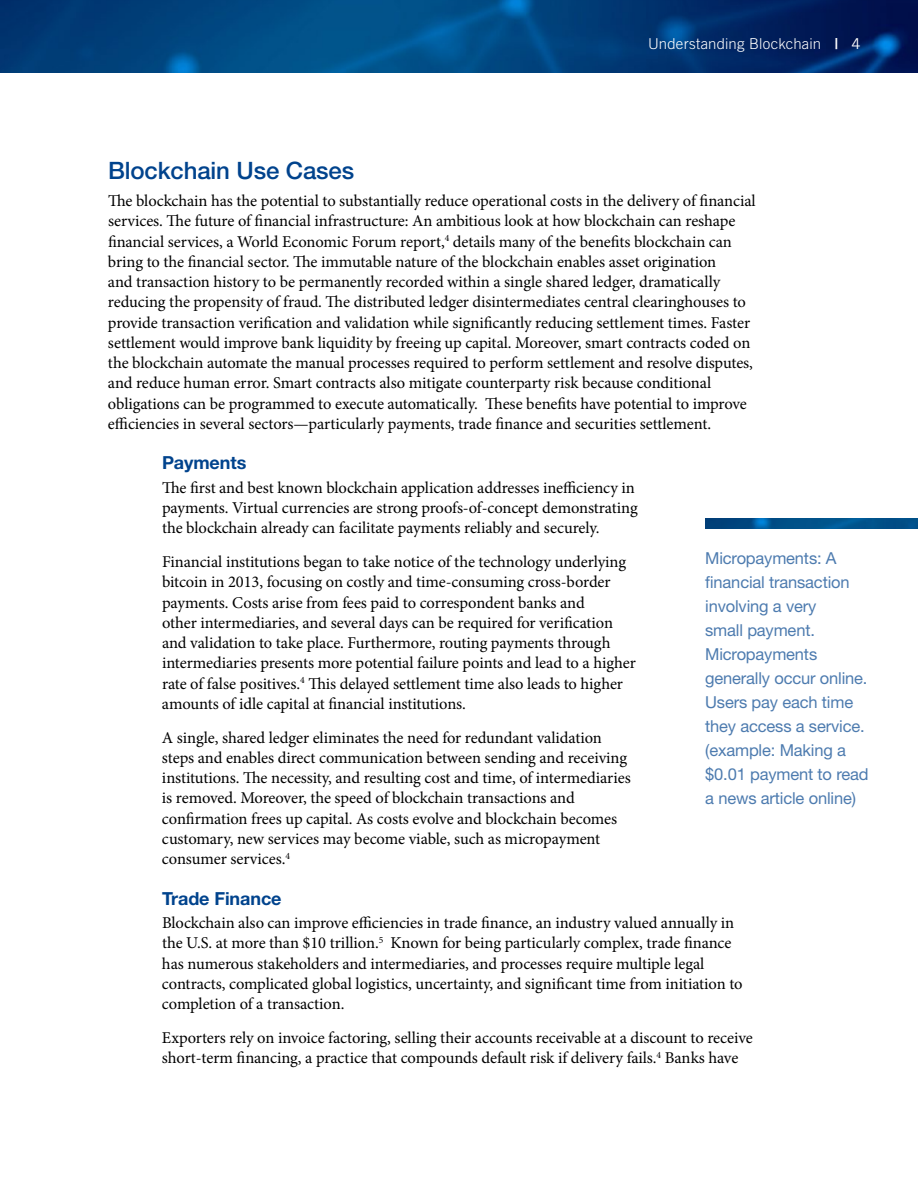
<style>
.page{position:relative;width:918px;height:1188px;background:#fff}
.page>*{position:absolute;margin:0;border:0;box-sizing:border-box;transform-origin:0 0}
.t1{font:500 24px "Helvetica Neue LT Std";letter-spacing:-.005em;color:#00438d}
.t2{font:700 18px "Helvetica Neue LT Std";letter-spacing:-.005em;color:#00438d}
.t3{font:16.5px/20.2px "Minion Pro";letter-spacing:-.005em;color:#000}
.t4{font:16.5px/24px "Helvetica Neue LT Std";letter-spacing:-.01em;color:#4d7baf}
.t5{font:300 15px "Trade Gothic LT Std";letter-spacing:.01em;color:#fff}
.s1{font-family:"Trade Gothic LT Std Bd 2";font-weight:400}
.s2{font-weight:400}
</style>
<div class="page">
<img style="left:0;top:0;width:918px;height:73px">
<img style="left:705px;top:518px;width:213px;height:10px">
<p class="t5" style="left:648px;top:35px;width:214px">Understanding Blockchain <span class="s1">|</span> <span class="s2">4</span></p>
<h1 class="t1" style="left:108px;top:156px;width:248px">Blockchain Use Cases</h1>
<p class="t3" style="left:108px;top:191px;width:649px">The blockchain has the potential to substantially reduce operational costs in the delivery of financial services. The future of financial infrastructure: An ambitious look at how blockchain can reshape financial services, a World Economic Forum report,<sup>4</sup> details many of the benefits blockchain can bring to the financial sector. The immutable nature of the blockchain enables asset origination<br>and transaction history to be permanently recorded within a single shared ledger, dramatically reducing the propensity of fraud. The distributed ledger disintermediates central clearinghouses to provide transaction verification and validation while significantly reducing settlement times. Faster settlement would improve bank liquidity by freeing up capital. Moreover, smart contracts coded on the blockchain automate the manual processes required to perform settlement and resolve disputes, and reduce human error. Smart contracts also mitigate counterparty risk because conditional obligations can be programmed to execute automatically. These benefits have potential to improve efficiencies in several sectors—particularly payments, trade finance and securities settlement.</p>
<p class="t2" style="left:162px;top:452px;width:86px">Payments</p>
<p class="t3" style="left:162px;top:478px;width:477px">The first and best known blockchain application addresses inefficiency in payments. Virtual currencies are strong proofs-of-concept demonstrating the blockchain already can facilitate payments reliably and securely.</p>
<p class="t3" style="left:162px;top:552px;width:475px">Financial institutions began to take notice of the technology underlying bitcoin in 2013, focusing on costly and time-consuming cross-border payments. Costs arise from fees paid to correspondent banks and<br>other intermediaries, and several days can be required for verification and validation to take place. Furthermore, routing payments through intermediaries presents more potential failure points and lead to a higher rate of false positives.<sup>4</sup> This delayed settlement time also leads to higher amounts of idle capital at financial institutions.</p>
<p class="t3" style="left:162px;top:727px;width:470px">A single, shared ledger eliminates the need for redundant validation steps and enables direct communication between sending and receiving institutions. The necessity, and resulting cost and time, of intermediaries is removed. Moreover, the speed of blockchain transactions and confirmation frees up capital. As costs evolve and blockchain becomes customary, new services may become viable, such as micropayment consumer services.<sup>4</sup></p>
<p class="t2" style="left:162px;top:887px;width:121px">Trade Finance</p>
<p class="t3" style="left:162px;top:913px;width:582px">Blockchain also can improve efficiencies in trade finance, an industry valued annually in the U.S. at more than $10 trillion.<sup>5</sup> Known for being particularly complex, trade finance has numerous stakeholders and intermediaries, and processes require multiple legal contracts, complicated global logistics, uncertainty, and significant time from initiation to completion of a transaction.</p>
<p class="t3" style="left:162px;top:1028px;width:592px">Exporters rely on invoice factoring, selling their accounts receivable at a discount to receive short-term financing, a practice that compounds default risk if delivery fails.<sup>4</sup> Banks have</p>
<p class="t4" style="left:705px;top:546px;width:165px">Micropayments: A financial transaction involving a very<br>small payment.<br>Micropayments generally occur online.<br>Users pay each time they access a service. (example: Making a $0.01 payment to read a news article online)</p>
</div>
